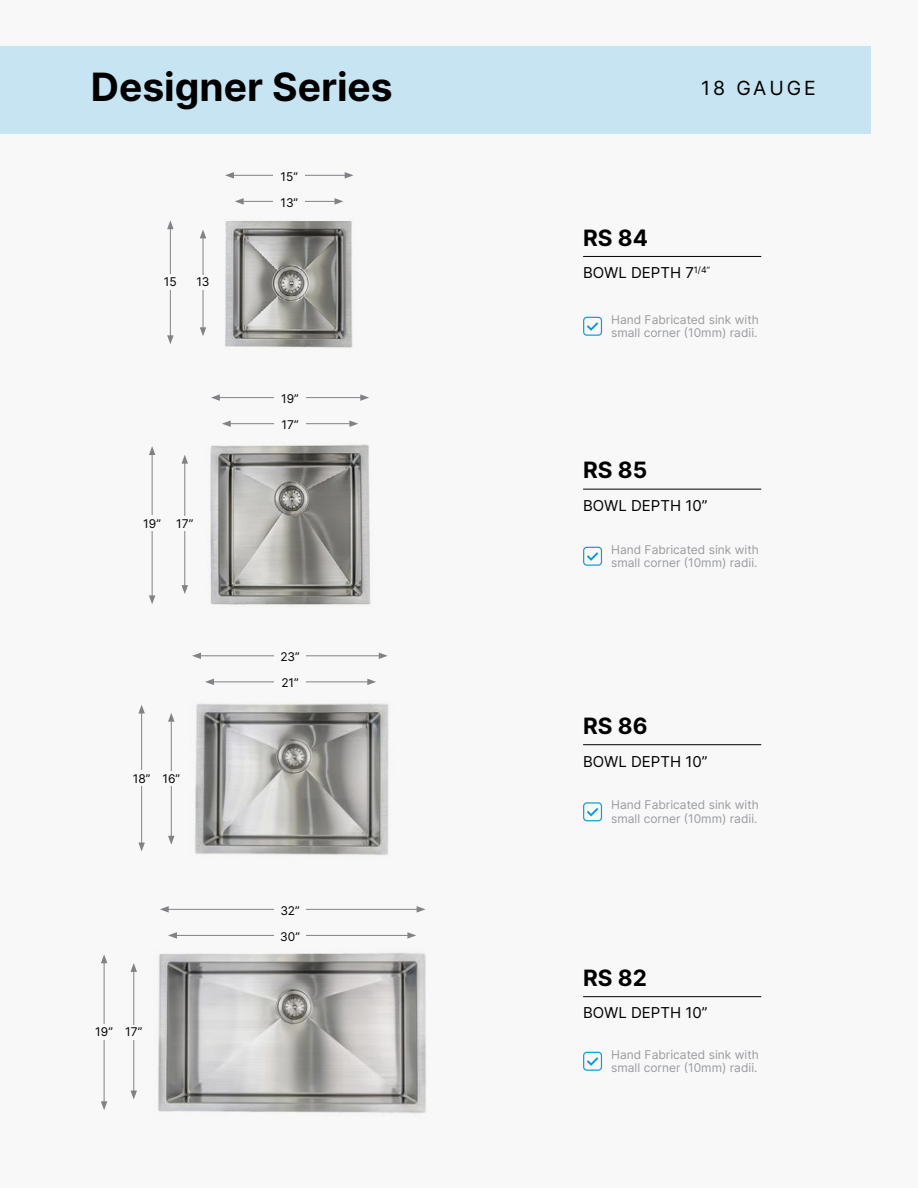
<style>
.page{position:relative;width:918px;height:1188px;background:#f8f8f9}
.page>*{position:absolute;margin:0;border:0;box-sizing:border-box;transform-origin:0 0}
.t1{font:700 39px "Inter";color:#000}
.t2{font:700 22.5px "Inter";color:#000}
.t3{font:19.5px "Inter";letter-spacing:.15em;color:#000}
.t4{font:15px "Inter";color:#000}
.t5{font:12px/13.5px "Inter";color:#999b9e}
.t6{font:12px "Inter";color:#000}
</style>
<div class="page">
<div style="left:0;top:46px;width:870px;height:88px;background:#c6e4f2"></div>
<img style="left:225px;top:220px;width:128px;height:128px">
<img style="left:210px;top:444px;width:161px;height:161px">
<img style="left:195px;top:703px;width:194px;height:152px">
<img style="left:158px;top:953px;width:268px;height:161px">
<hr style="left:583px;top:256px;width:178px;height:1px;background:#000">
<hr style="left:583px;top:744px;width:178px;height:1px;background:#000">
<hr style="left:583px;top:996px;width:178px;height:1px;background:#000">
<hr style="left:583px;top:489px;width:178px;height:1px;background:#000">
<div style="left:583px;top:317px;width:19px;height:19px;border:1px solid #0c9bd8;border-radius:3px"></div>
<div style="left:583px;top:547px;width:19px;height:19px;border:1px solid #0c9bd8;border-radius:3px"></div>
<div style="left:583px;top:802px;width:19px;height:19px;border:1px solid #0c9bd8;border-radius:3px"></div>
<div style="left:583px;top:1052px;width:19px;height:19px;border:1px solid #0c9bd8;border-radius:3px"></div>
<svg style="left:587px;top:322px;width:11px;height:9px"></svg>
<svg style="left:587px;top:552px;width:11px;height:9px"></svg>
<svg style="left:587px;top:808px;width:11px;height:8px"></svg>
<svg style="left:587px;top:1057px;width:11px;height:9px"></svg>
<hr style="left:203px;top:236px;width:1px;height:94px;background:#808285">
<svg style="left:200px;top:230px;width:6px;height:8px"></svg>
<svg style="left:200px;top:327px;width:6px;height:9px"></svg>
<hr style="left:185px;top:461px;width:1px;height:127px;background:#808285">
<svg style="left:182px;top:455px;width:6px;height:9px"></svg>
<svg style="left:182px;top:585px;width:6px;height:9px"></svg>
<hr style="left:171px;top:719px;width:1px;height:119px;background:#808285">
<svg style="left:168px;top:713px;width:7px;height:9px"></svg>
<svg style="left:168px;top:836px;width:7px;height:9px"></svg>
<hr style="left:134px;top:969px;width:1px;height:124px;background:#808285">
<svg style="left:131px;top:963px;width:6px;height:9px"></svg>
<svg style="left:131px;top:1091px;width:6px;height:8px"></svg>
<hr style="left:241px;top:201px;width:96px;height:1px;background:#808285">
<svg style="left:335px;top:198px;width:8px;height:7px"></svg>
<svg style="left:235px;top:198px;width:9px;height:7px"></svg>
<hr style="left:228px;top:423px;width:124px;height:1px;background:#808285">
<svg style="left:349px;top:420px;width:9px;height:7px"></svg>
<svg style="left:222px;top:420px;width:9px;height:7px"></svg>
<hr style="left:212px;top:682px;width:158px;height:1px;background:#808285">
<svg style="left:367px;top:679px;width:9px;height:6px"></svg>
<svg style="left:205px;top:679px;width:9px;height:6px"></svg>
<hr style="left:175px;top:935px;width:235px;height:1px;background:#808285">
<svg style="left:407px;top:932px;width:9px;height:7px"></svg>
<svg style="left:168px;top:932px;width:9px;height:7px"></svg>
<hr style="left:232px;top:175px;width:115px;height:1px;background:#808285">
<svg style="left:345px;top:172px;width:9px;height:7px"></svg>
<svg style="left:225px;top:172px;width:9px;height:7px"></svg>
<hr style="left:217px;top:397px;width:146px;height:1px;background:#808285">
<svg style="left:360px;top:394px;width:9px;height:7px"></svg>
<svg style="left:211px;top:394px;width:9px;height:7px"></svg>
<hr style="left:199px;top:656px;width:182px;height:1px;background:#808285">
<svg style="left:379px;top:653px;width:9px;height:6px"></svg>
<svg style="left:192px;top:653px;width:9px;height:6px"></svg>
<hr style="left:166px;top:909px;width:253px;height:1px;background:#808285">
<svg style="left:417px;top:906px;width:9px;height:7px"></svg>
<svg style="left:160px;top:906px;width:9px;height:7px"></svg>
<hr style="left:170px;top:227px;width:1px;height:111px;background:#808285">
<svg style="left:167px;top:220px;width:7px;height:9px"></svg>
<svg style="left:167px;top:335px;width:7px;height:9px"></svg>
<hr style="left:152px;top:453px;width:1px;height:145px;background:#808285">
<svg style="left:149px;top:446px;width:6px;height:9px"></svg>
<svg style="left:149px;top:595px;width:6px;height:9px"></svg>
<hr style="left:141px;top:711px;width:1px;height:134px;background:#808285">
<svg style="left:138px;top:705px;width:7px;height:9px"></svg>
<svg style="left:138px;top:843px;width:7px;height:8px"></svg>
<hr style="left:104px;top:961px;width:1px;height:143px;background:#808285">
<svg style="left:101px;top:954px;width:6px;height:9px"></svg>
<svg style="left:101px;top:1101px;width:6px;height:9px"></svg>
<div style="left:191px;top:275px;width:24px;height:15px;background:#f8f8f8"></div>
<div style="left:173px;top:516px;width:24px;height:15px;background:#f8f8f8"></div>
<div style="left:159px;top:771px;width:25px;height:15px;background:#f8f8f8"></div>
<div style="left:122px;top:1025px;width:24px;height:14px;background:#f8f8f8"></div>
<div style="left:156px;top:274px;width:29px;height:16px;background:#f8f8f8"></div>
<div style="left:138px;top:515px;width:29px;height:16px;background:#f8f8f8"></div>
<div style="left:127px;top:770px;width:29px;height:16px;background:#f8f8f8"></div>
<div style="left:90px;top:1024px;width:29px;height:15px;background:#f8f8f8"></div>
<div style="left:274px;top:195px;width:31px;height:13px;background:#f8f8f8"></div>
<div style="left:274px;top:417px;width:32px;height:14px;background:#f8f8f8"></div>
<div style="left:274px;top:675px;width:32px;height:14px;background:#f8f8f8"></div>
<div style="left:274px;top:929px;width:32px;height:13px;background:#f8f8f8"></div>
<div style="left:274px;top:168px;width:31px;height:14px;background:#f8f8f8"></div>
<div style="left:274px;top:391px;width:32px;height:13px;background:#f8f8f8"></div>
<div style="left:274px;top:649px;width:32px;height:14px;background:#f8f8f8"></div>
<div style="left:274px;top:903px;width:32px;height:13px;background:#f8f8f8"></div>
<h1 class="t1" style="left:91px;top:58px;width:304px">Designer Series</h1>
<p class="t6" style="left:281px;top:167px;width:19px">15”</p>
<p class="t6" style="left:164px;top:273px;width:14px">15</p>
<p class="t6" style="left:196px;top:273px;width:15px">13</p>
<p class="t6" style="left:143px;top:515px;width:19px">19”</p>
<p class="t6" style="left:176px;top:515px;width:18px">17”</p>
<p class="t6" style="left:133px;top:770px;width:19px">18”</p>
<p class="t6" style="left:162px;top:770px;width:19px">16”</p>
<p class="t6" style="left:95px;top:1023px;width:19px">19”</p>
<p class="t6" style="left:125px;top:1023px;width:18px">17”</p>
<p class="t6" style="left:280px;top:194px;width:19px">13”</p>
<p class="t6" style="left:281px;top:390px;width:19px">19”</p>
<p class="t6" style="left:282px;top:416px;width:18px">17”</p>
<p class="t6" style="left:280px;top:648px;width:21px">23”</p>
<p class="t6" style="left:281px;top:674px;width:19px">21”</p>
<p class="t6" style="left:280px;top:902px;width:21px">32”</p>
<p class="t6" style="left:280px;top:928px;width:21px">30”</p>
<h2 class="t2" style="left:583px;top:221px;width:66px">RS 84</h2>
<h3 class="t3" style="left:701px;top:73px;width:116px">18 GAUGE</h3>
<p class="t4" style="left:583px;top:262px;width:128px">BOWL DEPTH 7<sup>1/4”</sup></p>
<p class="t5" style="left:611px;top:312px;width:149px">Hand Fabricated sink with small corner (10mm) radii.</p>
<h2 class="t2" style="left:583px;top:454px;width:66px">RS 85</h2>
<p class="t4" style="left:583px;top:495px;width:126px">BOWL DEPTH 10”</p>
<p class="t5" style="left:611px;top:542px;width:149px">Hand Fabricated sink with small corner (10mm) radii.</p>
<h2 class="t2" style="left:583px;top:709px;width:66px">RS 86</h2>
<p class="t4" style="left:583px;top:750px;width:126px">BOWL DEPTH 10”</p>
<p class="t5" style="left:611px;top:798px;width:149px">Hand Fabricated sink with small corner (10mm) radii.</p>
<h2 class="t2" style="left:583px;top:961px;width:65px">RS 82</h2>
<p class="t4" style="left:583px;top:1002px;width:126px">BOWL DEPTH 10”</p>
<p class="t5" style="left:611px;top:1047px;width:149px">Hand Fabricated sink with small corner (10mm) radii.</p>
</div>
